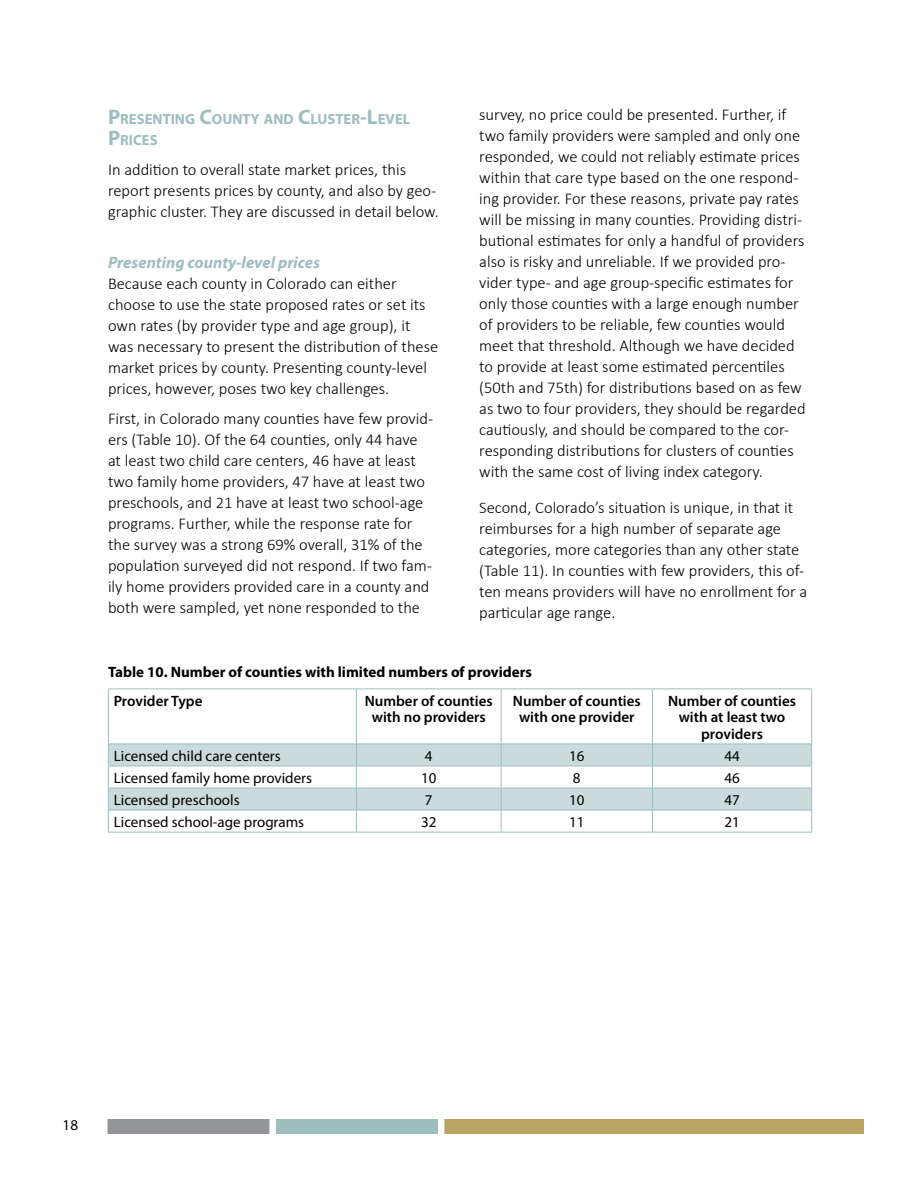
<style>
.page{position:relative;width:918px;height:1188px;background:#fff}
.page>*{position:absolute;margin:0;border:0;box-sizing:border-box;transform-origin:0 0}
.Heading_2{font:300 16.5px/21px "Calibri";color:#000}
.t1{font:15px "Myriad Pro";color:#000}
.t2{font:600 15px/16.5px "Myriad Pro";color:#000;text-align:center}
.t3{font:700 15px "Myriad Pro";color:#000}
.Heading_2-2{font:700 14.7px "Myriad Pro";color:#9dbebd}
.s1{font-size:21px}
.s2{font-family:"Myriad Pro";font-weight:700;font-style:italic;color:#9dbebd}
</style>
<div class="page">
<div style="left:444px;top:1119px;width:420px;height:15px;background:#b9a463"></div>
<div style="left:276px;top:1119px;width:162px;height:15px;background:#9dbebd"></div>
<div style="left:107px;top:1119px;width:162px;height:15px;background:#939598"></div>
<svg style="left:109px;top:745px;width:702px;height:65px;fill:#cbdada"></svg>
<hr style="left:108px;top:688px;width:248px;height:1px;background:#9dbebd">
<hr style="left:108px;top:689px;width:1px;height:55px;background:#9dbebd">
<hr style="left:356px;top:688px;width:145px;height:1px;background:#9dbebd">
<hr style="left:356px;top:689px;width:1px;height:55px;background:#9dbebd">
<hr style="left:501px;top:688px;width:152px;height:1px;background:#9dbebd">
<hr style="left:501px;top:689px;width:1px;height:55px;background:#9dbebd">
<hr style="left:652px;top:688px;width:160px;height:1px;background:#9dbebd">
<hr style="left:652px;top:689px;width:1px;height:55px;background:#9dbebd">
<hr style="left:811px;top:689px;width:1px;height:55px;background:#9dbebd">
<hr style="left:108px;top:744px;width:248px;height:1px;background:#9dbebd">
<hr style="left:356px;top:744px;width:145px;height:1px;background:#9dbebd">
<hr style="left:501px;top:744px;width:152px;height:1px;background:#9dbebd">
<hr style="left:652px;top:744px;width:160px;height:1px;background:#9dbebd">
<hr style="left:108px;top:766px;width:248px;height:1px;background:#9dbebd">
<hr style="left:356px;top:766px;width:145px;height:1px;background:#9dbebd">
<hr style="left:501px;top:766px;width:152px;height:1px;background:#9dbebd">
<hr style="left:652px;top:766px;width:160px;height:1px;background:#9dbebd">
<hr style="left:108px;top:788px;width:248px;height:1px;background:#9dbebd">
<hr style="left:356px;top:788px;width:145px;height:1px;background:#9dbebd">
<hr style="left:501px;top:788px;width:152px;height:1px;background:#9dbebd">
<hr style="left:652px;top:788px;width:160px;height:1px;background:#9dbebd">
<hr style="left:108px;top:810px;width:248px;height:1px;background:#9dbebd">
<svg style="left:108px;top:744px;width:1px;height:88px"></svg>
<hr style="left:356px;top:810px;width:145px;height:1px;background:#9dbebd">
<svg style="left:356px;top:745px;width:1px;height:87px"></svg>
<hr style="left:501px;top:810px;width:152px;height:1px;background:#9dbebd">
<svg style="left:501px;top:744px;width:1px;height:88px"></svg>
<hr style="left:652px;top:810px;width:160px;height:1px;background:#9dbebd">
<svg style="left:652px;top:745px;width:1px;height:87px"></svg>
<svg style="left:811px;top:744px;width:1px;height:88px"></svg>
<hr style="left:108px;top:832px;width:248px;height:1px;background:#9dbebd">
<hr style="left:356px;top:832px;width:145px;height:1px;background:#9dbebd">
<hr style="left:501px;top:832px;width:152px;height:1px;background:#9dbebd">
<hr style="left:652px;top:832px;width:160px;height:1px;background:#9dbebd">
<p class="Heading_2-2" style="left:108px;top:109px;width:22px"><span class="s1">P</span>RESENTIN</p>
<p class="Heading_2-2" style="left:185px;top:109px;width:38px">G <span class="s1">C</span>OUNT</p>
<p class="Heading_2-2" style="left:251px;top:109px;width:69px">Y AND <span class="s1">C</span>LUSTER</p>
<p class="Heading_2-2" style="left:360px;top:109px;width:27px"><span class="s1">-L</span>EVEL</p>
<p class="Heading_2-2" style="left:108px;top:130px;width:21px"><span class="s1">P</span>RICES</p>
<p class="Heading_2" style="left:108px;top:159px;width:332px">In addition to overall state market prices, this report presents prices by county, and also by geo&shy;graphic cluster. They are discussed in detail below.</p>
<p class="Heading_2" style="left:108px;top:252px;width:332px"><span class="s2">Presenting county-level prices<br></span>Because each county in Colorado can either choose to use the state proposed rates or set its own rates (by provider type and age group), it was necessary to present the distribution of these market prices by county. Presenting county-level prices, however, poses two key challenges.</p>
<p class="Heading_2" style="left:108px;top:408px;width:327px">First, in Colorado many counties have few provid&shy;ers (Table 10). Of the 64 counties, only 44 have at least two child care centers, 46 have at least two family home providers, 47 have at least two preschools, and 21 have at least two school-age programs. Further, while the response rate for the survey was a strong 69% overall, 31% of the population surveyed did not respond. If two fam&shy;ily home providers provided care in a county and both were sampled, yet none responded to the</p>
<p class="Heading_2" style="left:479px;top:104px;width:328px">survey, no price could be presented. Further, if two family providers were sampled and only one responded, we could not reliably estimate prices within that care type based on the one respond&shy;ing provider. For these reasons, private pay rates will be missing in many counties. Providing distri&shy;butional estimates for only a handful of providers also is risky and unreliable. If we provided pro&shy;vider type- and age group-specific estimates for only those counties with a large enough number of providers to be reliable, few counties would meet that threshold. Although we have decided to provide at least some estimated percentiles (50th and 75th) for distributions based on as few as two to four providers, they should be regarded cautiously, and should be compared to the cor&shy;responding distributions for clusters of counties with the same cost of living index category.</p>
<p class="Heading_2" style="left:479px;top:497px;width:330px">Second, Colorado’s situation is unique, in that it reimburses for a high number of separate age categories, more categories than any other state (Table 11). In counties with few providers, this of&shy;ten means providers will have no enrollment for a particular age range.</p>
<p class="t3" style="left:108px;top:662px;width:425px">Table 10. Number of counties with limited numbers of providers</p>
<p class="t2" style="left:114px;top:692px;width:90px">Provider Type</p>
<p class="t2" style="left:365px;top:692px;width:129px">Number of counties with no providers</p>
<p class="t2" style="left:513px;top:692px;width:129px">Number of counties with one provider</p>
<p class="t2" style="left:668px;top:692px;width:129px">Number of counties with at least two providers</p>
<p class="t1" style="left:114px;top:746px;width:168px">Licensed child care centers</p>
<p class="t1" style="left:425px;top:746px;width:9px">4</p>
<p class="t1" style="left:569px;top:746px;width:17px">16</p>
<p class="t1" style="left:724px;top:746px;width:17px">44</p>
<p class="t1" style="left:114px;top:768px;width:200px">Licensed family home providers</p>
<p class="t1" style="left:421px;top:768px;width:17px">10</p>
<p class="t1" style="left:573px;top:768px;width:9px">8</p>
<p class="t1" style="left:724px;top:768px;width:17px">46</p>
<p class="t1" style="left:114px;top:790px;width:127px">Licensed preschools</p>
<p class="t1" style="left:425px;top:790px;width:9px">7</p>
<p class="t1" style="left:569px;top:790px;width:17px">10</p>
<p class="t1" style="left:724px;top:790px;width:17px">47</p>
<p class="t1" style="left:114px;top:812px;width:192px">Licensed school-age programs</p>
<p class="t1" style="left:421px;top:812px;width:17px">32</p>
<p class="t1" style="left:569px;top:812px;width:17px">11</p>
<p class="t1" style="left:724px;top:812px;width:17px">21</p>
<p class="t1" style="left:63px;top:1116px;width:17px">18</p>
</div>
